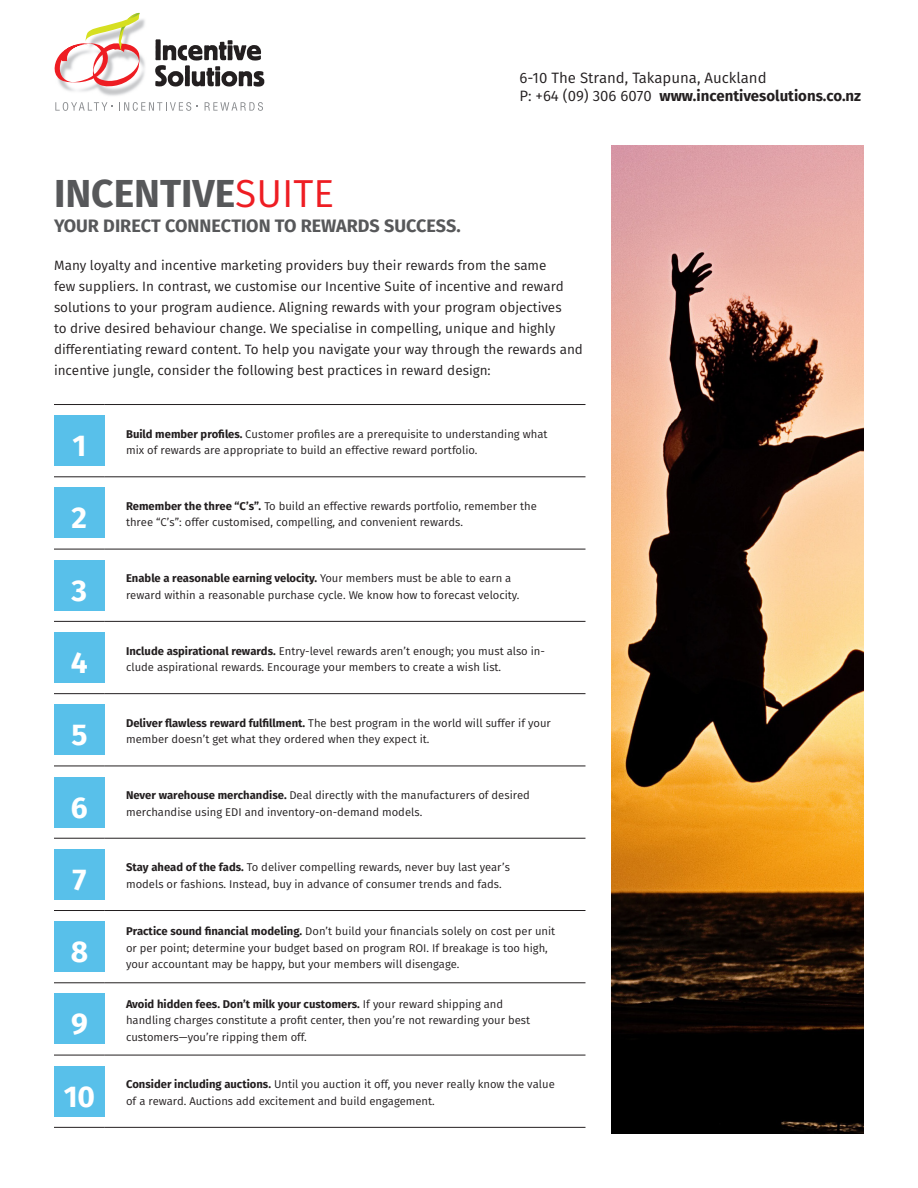
<style>
.page{position:relative;width:918px;height:1188px;background:#fff}
.page>*{position:absolute;margin:0;border:0;box-sizing:border-box;transform-origin:0 0}
.t1{font:700 39px "Fira Sans";color:#57585a}
.t2{font:700 30px "Fira Sans";color:#fff}
.t3{font:700 18px "Fira Sans";color:#57585a}
.t4{font:15px/18px "Fira Sans";color:#231f20}
.t5{font:13.5px/21px "Fira Sans";color:#231f20}
.t6{font:11.25px/16.5px "Fira Sans";color:#231f20}
.t7{font:700 11.25px "Fira Sans";color:#231f20}
.s1{font-weight:700}
.s2{font-weight:400;color:#ee1d23}
.s3{font-weight:400}
</style>
<div class="page">
<img style="left:62px;top:19px;width:83px;height:77px">
<svg style="left:54px;top:13px;width:87px;height:74px"></svg>
<svg style="left:155px;top:39px;width:109px;height:48px"></svg>
<svg style="left:55px;top:102px;width:57px;height:9px"></svg>
<svg style="left:119px;top:102px;width:72px;height:9px"></svg>
<svg style="left:205px;top:102px;width:58px;height:9px"></svg>
<img style="left:611px;top:145px;width:253px;height:989px">
<hr style="left:54px;top:404px;width:51px;height:1px;background:#231f20">
<hr style="left:105px;top:404px;width:480px;height:1px;background:#231f20">
<hr style="left:54px;top:476px;width:51px;height:1px;background:#231f20">
<hr style="left:105px;top:476px;width:480px;height:1px;background:#231f20">
<hr style="left:54px;top:549px;width:51px;height:1px;background:#231f20">
<hr style="left:105px;top:549px;width:480px;height:1px;background:#231f20">
<hr style="left:54px;top:621px;width:51px;height:1px;background:#231f20">
<hr style="left:105px;top:621px;width:480px;height:1px;background:#231f20">
<hr style="left:54px;top:693px;width:51px;height:1px;background:#231f20">
<hr style="left:105px;top:693px;width:480px;height:1px;background:#231f20">
<hr style="left:54px;top:766px;width:51px;height:1px;background:#231f20">
<hr style="left:105px;top:766px;width:480px;height:1px;background:#231f20">
<hr style="left:54px;top:838px;width:51px;height:1px;background:#231f20">
<hr style="left:105px;top:838px;width:480px;height:1px;background:#231f20">
<hr style="left:54px;top:910px;width:51px;height:1px;background:#231f20">
<hr style="left:105px;top:910px;width:480px;height:1px;background:#231f20">
<hr style="left:54px;top:982px;width:51px;height:1px;background:#231f20">
<hr style="left:105px;top:982px;width:480px;height:1px;background:#231f20">
<hr style="left:54px;top:1055px;width:51px;height:1px;background:#231f20">
<hr style="left:105px;top:1055px;width:480px;height:1px;background:#231f20">
<hr style="left:54px;top:1127px;width:51px;height:1px;background:#231f20">
<hr style="left:105px;top:1127px;width:480px;height:1px;background:#231f20">
<div style="left:54px;top:415px;width:51px;height:51px;background:#58c0ea"></div>
<div style="left:54px;top:487px;width:51px;height:51px;background:#58c0ea"></div>
<div style="left:54px;top:560px;width:51px;height:51px;background:#58c0ea"></div>
<div style="left:54px;top:632px;width:51px;height:51px;background:#58c0ea"></div>
<div style="left:54px;top:704px;width:51px;height:51px;background:#58c0ea"></div>
<div style="left:54px;top:777px;width:51px;height:50px;background:#58c0ea"></div>
<div style="left:54px;top:849px;width:51px;height:51px;background:#58c0ea"></div>
<div style="left:54px;top:921px;width:51px;height:51px;background:#58c0ea"></div>
<div style="left:54px;top:993px;width:51px;height:51px;background:#58c0ea"></div>
<div style="left:54px;top:1066px;width:51px;height:51px;background:#58c0ea"></div>
<h3 class="t4" style="left:519px;top:68px;width:343px">6-10 The Strand, Takapuna, Auckland<br>P: +64 (09) 306 6070 <span class="s1">www.incentivesolutions.co.nz</span></h3>
<p class="t1" style="left:54px;top:160px;width:282px">INCENTIVE<span class="s2">SUITE</span></p>
<p class="t3" style="left:54px;top:211px;width:408px">YOUR DIRECT CONNECTION TO REWARDS SUCCESS.</p>
<p class="t5" style="left:54px;top:255px;width:531px">Many loyalty and incentive marketing providers buy their rewards from the same<br>few suppliers. In contrast, we customise our Incentive Suite of incentive and reward solutions to your program audience. Aligning rewards with your program objectives<br>to drive desired behaviour change. We specialise in compelling, unique and highly differentiating reward content. To help you navigate your way through the rewards and incentive jungle, consider the following best practices in reward design:</p>
<p class="t2" style="left:72px;top:420px;width:15px">1</p>
<p class="t2" style="left:72px;top:493px;width:17px">2</p>
<p class="t2" style="left:72px;top:565px;width:17px">3</p>
<p class="t2" style="left:71px;top:637px;width:18px">4</p>
<p class="t2" style="left:71px;top:710px;width:18px">5</p>
<p class="t2" style="left:71px;top:782px;width:18px">6</p>
<p class="t2" style="left:72px;top:854px;width:16px">7</p>
<p class="t2" style="left:71px;top:926px;width:19px">8</p>
<p class="t2" style="left:71px;top:999px;width:18px">9</p>
<p class="t2" style="left:64px;top:1071px;width:33px">10</p>
<p class="t6" style="left:126px;top:425px;width:423px"><span class="s1">Build member profiles.</span> Customer profiles are a prerequisite to understanding what mix of rewards are appropriate to build an effective reward portfolio.</p>
<p class="t6" style="left:126px;top:498px;width:412px"><span class="s1">Remember the three “C’s”.</span> To build an effective rewards portfolio, remember the three “C’s”: offer customised, compelling, and convenient rewards.</p>
<p class="t7" style="left:126px;top:569px;width:387px">Enable a reasonable earning velocity. <span class="s3">Your members must be able to earn a</span></p>
<p class="t6" style="left:126px;top:586px;width:395px">reward within a reasonable purchase cycle. We know how to forecast velocity.</p>
<p class="t6" style="left:126px;top:642px;width:421px"><span class="s1">Include aspirational rewards.</span> Entry-level rewards aren’t enough; you must also in&shy;clude aspirational rewards. Encourage your members to create a wish list.</p>
<p class="t6" style="left:126px;top:714px;width:426px"><span class="s1">Deliver flawless reward fulfillment.</span> The best program in the world will suffer if your member doesn’t get what they ordered when they expect it.</p>
<p class="t6" style="left:126px;top:787px;width:405px"><span class="s1">Never warehouse merchandise.</span> Deal directly with the manufacturers of desired merchandise using EDI and inventory-on-demand models.</p>
<p class="t6" style="left:126px;top:859px;width:385px"><span class="s1">Stay ahead of the fads.</span> To deliver compelling rewards, never buy last year’s</p>
<p class="t6" style="left:126px;top:875px;width:377px">models or fashions. Instead, buy in advance of consumer trends and fads.</p>
<p class="t6" style="left:126px;top:923px;width:431px"><span class="s1">Practice sound financial modeling.</span> Don’t build your financials solely on cost per unit or per point; determine your budget based on program ROI. If breakage is too high, your accountant may be happy, but your members will disengage.</p>
<p class="t7" style="left:126px;top:994px;width:379px">Avoid hidden fees. Don’t milk your customers. <span class="s3">If your reward shipping and</span></p>
<p class="t6" style="left:126px;top:1012px;width:406px">handling charges constitute a profit center, then you’re not rewarding your best</p>
<p class="t6" style="left:126px;top:1028px;width:182px">customers—you’re ripping them off.</p>
<p class="t6" style="left:126px;top:1076px;width:430px"><span class="s1">Consider including auctions.</span> Until you auction it off, you never really know the value of a reward. Auctions add excitement and build engagement.</p>
</div>
